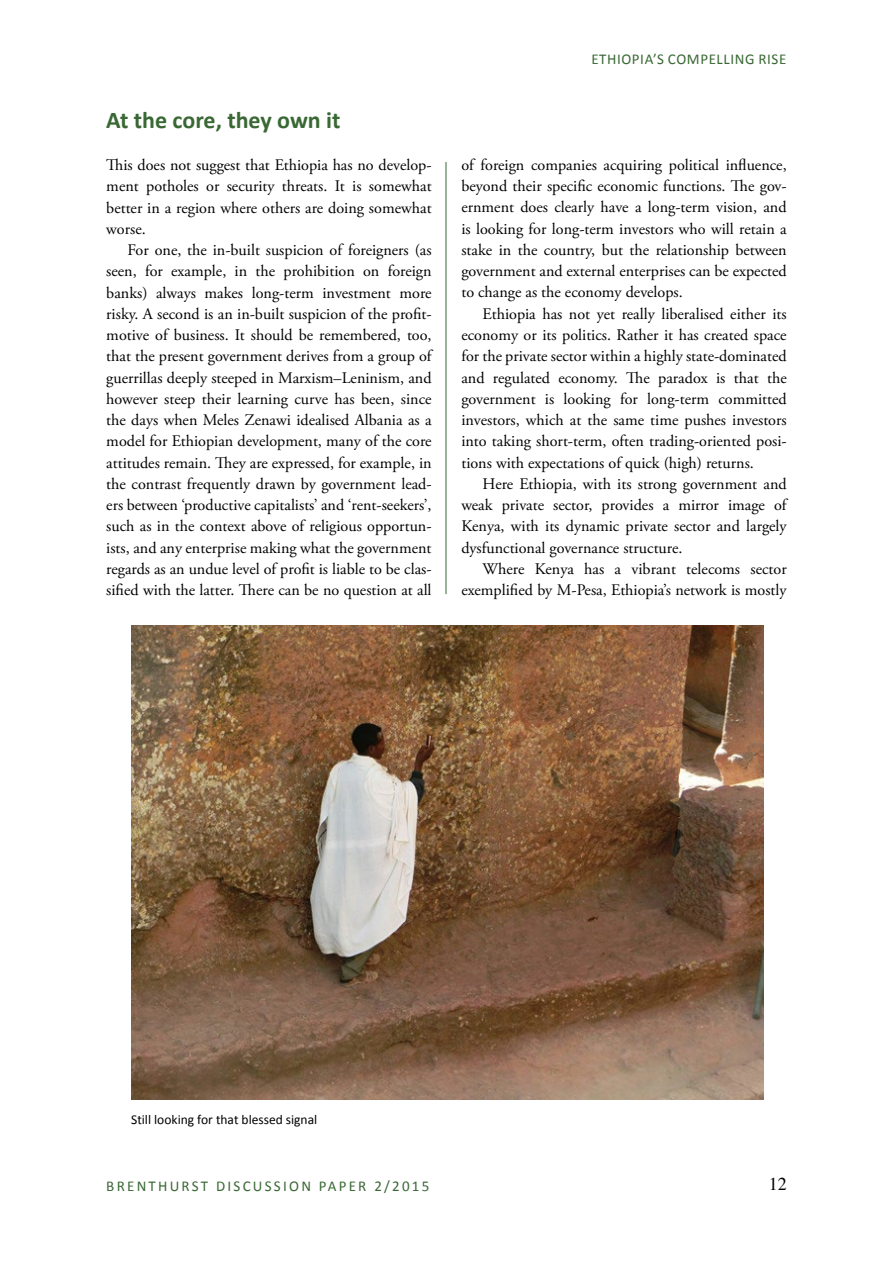
<style>
.page{position:relative;width:893px;height:1263px;background:#fff}
.page>*{position:absolute;margin:0;border:0;box-sizing:border-box;transform-origin:0 0}
.t1{font:700 24px "Calibri";color:#396834}
.t2{font:18px "Times";color:#000}
.t3{font:16.2px/21.3px "Adobe Garamond Pro";color:#000;text-align:justify}
.t4{font:15px "Calibri";letter-spacing:.145em;color:#396834}
.t5{font:15px "Calibri";letter-spacing:.04em;color:#396834}
.t6{font:13.5px "Calibri";color:#000}
</style>
<div class="page">
<hr style="left:445px;top:162px;width:1px;height:432px;background:#396834">
<img style="left:131px;top:625px;width:633px;height:475px">
<h1 class="t1" style="left:106px;top:104px;width:236px">At the core, they own it</h1>
<p class="t3" style="left:106px;top:155px;width:327px">This does not suggest that Ethiopia has no develop&shy;ment potholes or security threats. It is somewhat better in a region where others are doing somewhat worse.</p>
<p class="t3" style="left:106px;top:240px;width:327px;text-indent:21px">For one, the in-built suspicion of foreigners (as seen, for example, in the prohibition on foreign banks) always makes long-term investment more risky. A second is an in-built suspicion of the profit&shy;motive of business. It should be remembered, too, that the present government derives from a group of guerrillas deeply steeped in Marxism–Leninism, and however steep their learning curve has been, since the days when Meles Zenawi idealised Albania as a model for Ethiopian development, many of the core attitudes remain. They are expressed, for example, in the contrast frequently drawn by government lead&shy;ers between ‘productive capitalists’ and ‘rent-seekers’, such as in the context above of religious opportun&shy;ists, and any enterprise making what the government regards as an undue level of profit is liable to be clas&shy;sified with the latter. There can be no question at all</p>
<p class="t5" style="left:591px;top:49px;width:196px">ETHIOPIA’S COMPELLING RISE</p>
<p class="t3" style="left:461px;top:155px;width:327px">of foreign companies acquiring political influence, beyond their specific economic functions. The gov&shy;ernment does clearly have a long-term vision, and is looking for long-term investors who will retain a stake in the country, but the relationship between government and external enterprises can be expected to change as the economy develops.</p>
<p class="t3" style="left:461px;top:303px;width:327px;text-indent:21px">Ethiopia has not yet really liberalised either its economy or its politics. Rather it has created space for the private sector within a highly state-dominated and regulated economy. The paradox is that the government is looking for long-term committed investors, which at the same time pushes investors into taking short-term, often trading-oriented posi&shy;tions with expectations of quick (high) returns.</p>
<p class="t3" style="left:461px;top:474px;width:327px;text-indent:21px">Here Ethiopia, with its strong government and weak private sector, provides a mirror image of Kenya, with its dynamic private sector and largely dysfunctional governance structure.</p>
<p class="t3" style="left:461px;top:559px;width:327px;text-align:right">Where Kenya has a vibrant telecoms sector exemplified by M-Pesa, Ethiopia’s network is mostly</p>
<p class="t6" style="left:131px;top:1111px;width:188px">Still looking for that blessed signal</p>
<p class="t4" style="left:106px;top:1176px;width:325px">BRENTHURST DISCUSSION PAPER 2/2015</p>
<p class="t2" style="left:769px;top:1167px;width:19px">12</p>
</div>
